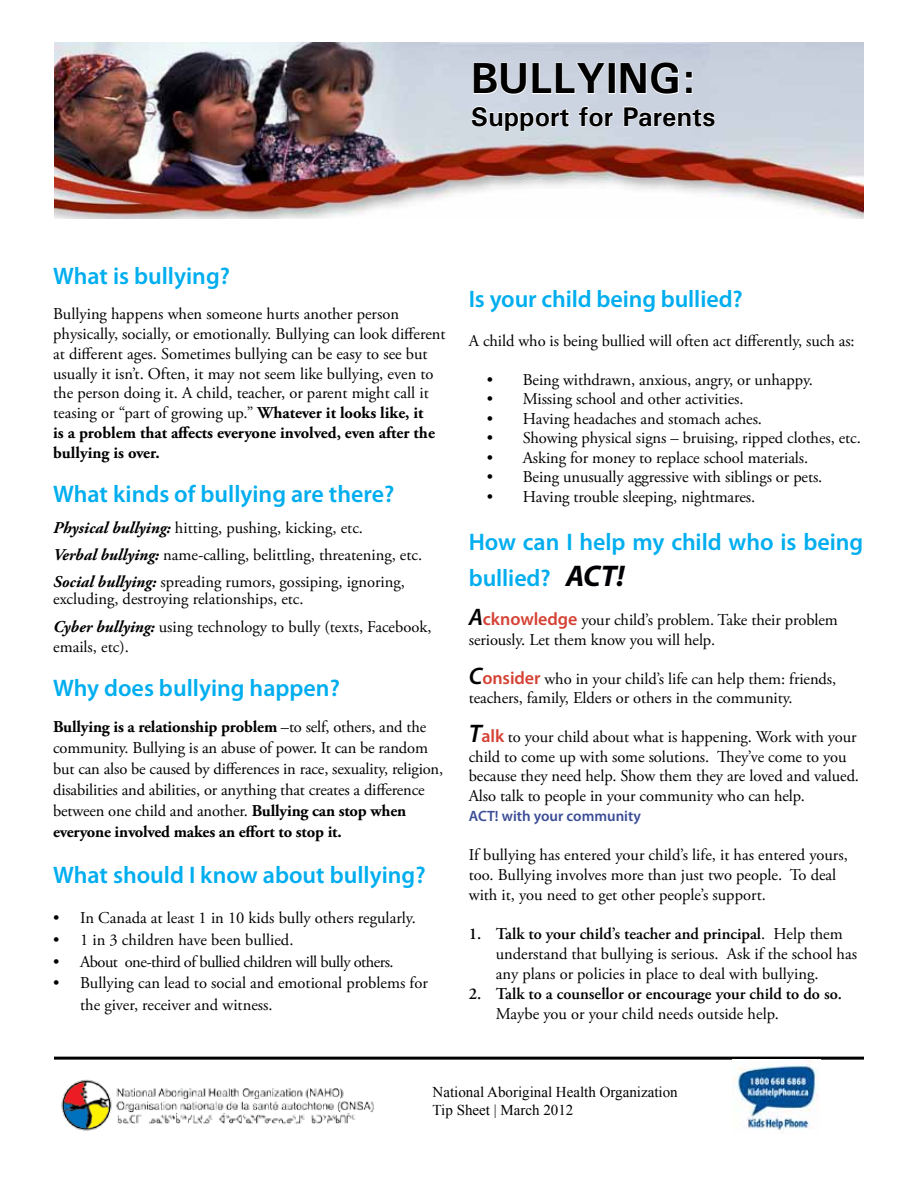
<style>
.page{position:relative;width:918px;height:1188px;background:#fff}
.page>*{position:absolute;margin:0;border:0;box-sizing:border-box;transform-origin:0 0}
.t1{font:700 43.5px "Univers";color:#000}
.t2{font:700 27px "Univers";color:#000}
.t3{font:600 24px/36px "Myriad Pro";color:#00aeef}
.t4{font:16.5px/19.8px "Adobe Garamond Pro";letter-spacing:-.005em;color:#000}
.t5{font:16.5px "Adobe Garamond Pro";letter-spacing:-.03em;color:#000}
.t6{font:600 16.5px "Adobe Garamond Pro";color:#000}
.t7{font:15px/18px "Times New Roman";color:#000}
.t8{font:600 15px "Myriad Pro";color:#3b4d96}
.s1{font-weight:700}
.s2{font-weight:700;font-style:italic}
.s3{font-weight:700;font-style:italic;font-size:30px;color:#000005}
.s4{font-family:"Myriad Pro";font-weight:600;font-style:italic;font-size:24px}
.s5{font-family:"Myriad Pro";font-weight:600;font-size:18px;color:#d54134}
.s6{font-family:"Myriad Pro";font-weight:600;font-style:italic;font-size:25.5px}
.s7{font-weight:600}
</style>
<div class="page">
<img style="left:54px;top:43px;width:810px;height:176px">
<img style="left:61px;top:1079px;width:313px;height:52px">
<hr style="left:54px;top:1057px;width:810px;height:3px;background:#000">
<img style="left:733px;top:1060px;width:86px;height:74px">
<svg style="left:473px;top:61px;width:220px;height:35px"></svg>
<svg style="left:471px;top:105px;width:100px;height:27px"></svg>
<svg style="left:578px;top:106px;width:36px;height:22px"></svg>
<svg style="left:623px;top:106px;width:93px;height:22px"></svg>
<h1 class="t1" style="left:471px;top:51px;width:226px">BULLYING:</h1>
<h2 class="t2" style="left:471px;top:99px;width:246px">Support for Parents</h2>
<h3 class="t3" style="left:53px;top:258px;width:178px">What is bullying?</h3>
<p class="t4" style="left:53px;top:305px;width:394px">Bullying happens when someone hurts another person physically, socially, or emotionally. Bullying can look different at different ages. Sometimes bullying can be easy to see but usually it isn’t. Often, it may not seem like bullying, even to the person doing it. A child, teacher, or parent might call it teasing or “part of growing up.” <span class="s1">Whatever it looks like, it<br>is a problem that affects everyone involved, even after the bullying is over.</span></p>
<h3 class="t3" style="left:53px;top:475px;width:343px">What kinds of bullying are there?</h3>
<p class="t4" style="left:53px;top:515px;width:371px;line-height:27px"><span class="s2">Physical bullying:</span> hitting, pushing, kicking, etc.<br><span class="s2">Verbal bullying:</span> name-calling, belittling, threatening, etc.<br><span class="s2">Social bullying:</span> spreading rumors, gossiping, ignoring,</p>
<p class="t4" style="left:53px;top:585px;width:380px;line-height:28.5px">excluding, destroying relationships, etc.<br><span class="s2">Cyber bullying:</span> using technology to bully (texts, Facebook,</p>
<p class="t4" style="left:53px;top:637px;width:77px">emails, etc).</p>
<h3 class="t3" style="left:53px;top:669px;width:288px">Why does bullying happen?</h3>
<p class="t4" style="left:53px;top:717px;width:392px;line-height:21px"><span class="s1">Bullying is a relationship problem</span> –to self, others, and the community. Bullying is an abuse of power. It can be random but can also be caused by differences in race, sexuality, religion, disabilities and abilities, or anything that creates a difference between one child and another. <span class="s1">Bullying can stop when everyone involved makes an effort to stop it.</span></p>
<h3 class="t3" style="left:53px;top:857px;width:374px">What should I know about bullying?</h3>
<p class="t4" style="left:53px;top:908px;width:364px">• In Canada at least 1 in 10 kids bully others regularly.</p>
<p class="t4" style="left:53px;top:930px;width:242px">• 1 in 3 children have been bullied.</p>
<p class="t5" style="left:53px;top:951px;width:342px">• About one-third of bullied children will bully others.</p>
<p class="t4" style="left:80px;top:973px;width:349px;line-height:21.8px;text-indent:-27px">• Bullying can lead to social and emotional problems for the giver, receiver and witness.</p>
<h3 class="t3" style="left:469px;top:280px;width:275px">Is your child being bullied?</h3>
<p class="t4" style="left:469px;top:331px;width:387px">A child who is being bullied will often act differently, such as:</p>
<p class="t4" style="left:487px;top:370px;width:328px">• Being withdrawn, anxious, angry, or unhappy.</p>
<p class="t4" style="left:487px;top:390px;width:258px">• Missing school and other activities.</p>
<p class="t4" style="left:487px;top:409px;width:277px">• Having headaches and stomach aches.</p>
<p class="t4" style="left:487px;top:429px;width:376px">• Showing physical signs – bruising, ripped clothes, etc.</p>
<p class="t4" style="left:487px;top:448px;width:323px">• Asking for money to replace school materials.</p>
<p class="t4" style="left:487px;top:468px;width:337px">• Being unusually aggressive with siblings or pets.</p>
<p class="t4" style="left:487px;top:487px;width:270px">• Having trouble sleeping, nightmares.</p>
<h3 class="t3" style="left:469px;top:524px;width:396px">How can I help my child who is being bullied? <span class="s3">ACT!</span></h3>
<p class="t4" style="left:469px;top:611px;width:371px"><span class="s4">A</span><span class="s5">cknowledge</span> your child’s problem. Take their problem seriously. Let them know you will help.</p>
<p class="t4" style="left:469px;top:669px;width:369px"><span class="s4">C</span><span class="s5">onsider</span> who in your child’s life can help them: friends, teachers, family, Elders or others in the community.</p>
<p class="t4" style="left:469px;top:728px;width:392px"><span class="s6">T</span><span class="s5">alk</span> to your child about what is happening. Work with your child to come up with some solutions. They’ve come to you because they need help. Show them they are loved and valued.<br>Also talk to people in your community who can help.</p>
<p class="t8" style="left:469px;top:806px;width:174px">ACT! with your community</p>
<p class="t4" style="left:469px;top:846px;width:381px">If bullying has entered your child’s life, it has entered yours, too. Bullying involves more than just two people. To deal with it, you need to get other people’s support.</p>
<p class="t4" style="left:496px;top:925px;width:363px;text-indent:-27px"><span class="s7">1. Talk to your child’s teacher and principal</span>. Help them understand that bullying is serious. Ask if the school has any plans or policies in place to deal with bullying.</p>
<p class="t6" style="left:469px;top:984px;width:375px">2. Talk to a counsellor or encourage your child to do so.</p>
<p class="t4" style="left:496px;top:1004px;width:285px">Maybe you or your child needs outside help.</p>
<p class="t7" style="left:433px;top:1083px;width:247px">National Aboriginal Health Organization<br>Tip Sheet | March 2012</p>
</div>
